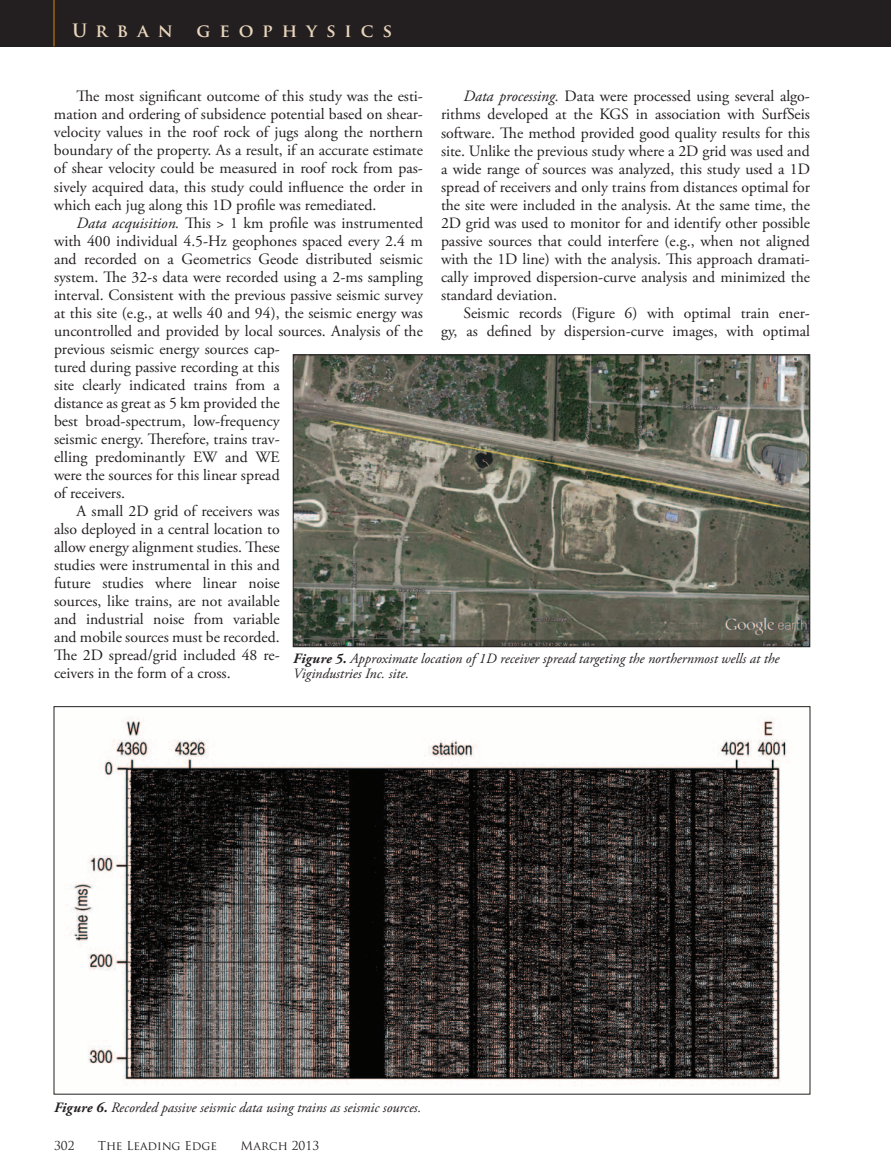
<style>
.page{position:relative;width:891px;height:1175px;background:#fff}
.page>*{position:absolute;margin:0;border:0;box-sizing:border-box;transform-origin:0 0}
.t1{font:700 18px "Trajan Pro";letter-spacing:.5em;color:#e9d6bd}
.t2{font:15.75px/18px "Adobe Garamond Pro";color:#231f20;text-align:justify}
.t3{font:italic 14.25px/15px "Adobe Garamond Pro";color:#231f20}
.t4{font:12px "Trajan Pro";color:#231f20}
.s1{font-style:italic}
.s2{font-weight:700}
</style>
<div class="page">
<div style="left:0;top:0;width:891px;height:46px;background:#231f20"></div>
<hr style="left:53px;top:0;width:2px;height:46px;background:#9e6512">
<img style="left:295px;top:356px;width:513px;height:289px">
<div style="left:293px;top:354px;width:517px;height:293px;border:1px solid #231f20"></div>
<img style="left:69px;top:718px;width:720px;height:368px">
<p class="t1" style="left:72px;top:20px;width:103px">Urban</p>
<p class="t1" style="left:196px;top:20px;width:197px">geophysics</p>
<p class="t2" style="left:54px;top:89px;width:371px;text-indent:23px">The most significant outcome of this study was the esti&shy;mation and ordering of subsidence potential based on shear&shy;velocity values in the roof rock of jugs along the northern boundary of the property. As a result, if an accurate estimate of shear velocity could be measured in roof rock from pas&shy;sively acquired data, this study could influence the order in which each jug along this 1D profile was remediated.</p>
<p class="t2" style="left:76px;top:215px;width:348px"><span class="s1">Data acquisition.</span> This &gt; 1 km profile was instrumented</p>
<p class="t2" style="left:54px;top:233px;width:370px">with 400 individual 4.5-Hz geophones spaced every 2.4 m</p>
<p class="t2" style="left:54px;top:251px;width:370px">and recorded on a Geometrics Geode distributed seismic</p>
<p class="t2" style="left:54px;top:269px;width:371px">system. The 32-s data were recorded using a 2-ms sampling</p>
<p class="t2" style="left:54px;top:287px;width:371px">interval. Consistent with the previous passive seismic survey</p>
<p class="t2" style="left:54px;top:305px;width:370px">at this site (e.g., at wells 40 and 94), the seismic energy was</p>
<p class="t2" style="left:54px;top:323px;width:370px">uncontrolled and provided by local sources. Analysis of the</p>
<p class="t2" style="left:54px;top:341px;width:227px">previous seismic energy sources cap-</p>
<p class="t2" style="left:54px;top:359px;width:227px">tured during passive recording at this</p>
<p class="t2" style="left:54px;top:377px;width:227px">site clearly indicated trains from a</p>
<p class="t2" style="left:54px;top:395px;width:227px">distance as great as 5 km provided the</p>
<p class="t2" style="left:54px;top:413px;width:227px">best broad-spectrum, low-frequency</p>
<p class="t2" style="left:54px;top:431px;width:227px">seismic energy. Therefore, trains trav-</p>
<p class="t2" style="left:54px;top:449px;width:227px">elling predominantly EW and WE</p>
<p class="t2" style="left:54px;top:467px;width:227px">were the sources for this linear spread</p>
<p class="t2" style="left:54px;top:485px;width:73px">of receivers.</p>
<p class="t2" style="left:77px;top:503px;width:205px">A small 2D grid of receivers was</p>
<p class="t2" style="left:54px;top:521px;width:227px">also deployed in a central location to</p>
<p class="t2" style="left:54px;top:539px;width:227px">allow energy alignment studies. These</p>
<p class="t2" style="left:54px;top:557px;width:227px">studies were instrumental in this and</p>
<p class="t2" style="left:54px;top:575px;width:227px">future studies where linear noise</p>
<p class="t2" style="left:54px;top:593px;width:227px">sources, like trains, are not available</p>
<p class="t2" style="left:54px;top:611px;width:227px">and industrial noise from variable</p>
<p class="t2" style="left:54px;top:629px;width:227px">and mobile sources must be recorded.</p>
<p class="t2" style="left:54px;top:647px;width:227px">The 2D spread/grid included 48 re-</p>
<p class="t2" style="left:54px;top:665px;width:178px">ceivers in the form of a cross.</p>
<p class="t2" style="left:441px;top:89px;width:371px;text-indent:22px"><span class="s1">Data processing.</span> Data were processed using several algo&shy;rithms developed at the KGS in association with SurfSeis software. The method provided good quality results for this site. Unlike the previous study where a 2D grid was used and a wide range of sources was analyzed, this study used a 1D spread of receivers and only trains from distances optimal for the site were included in the analysis. At the same time, the 2D grid was used to monitor for and identify other possible passive sources that could interfere (e.g., when not aligned with the 1D line) with the analysis. This approach dramati&shy;cally improved dispersion-curve analysis and minimized the standard deviation.</p>
<p class="t2" style="left:441px;top:305px;width:371px;text-align:right">Seismic records (Figure 6) with optimal train ener-<br>gy, as defined by dispersion-curve images, with optimal</p>
<p class="t3" style="left:293px;top:652px;width:488px"><span class="s2">Figure 5.</span> Approximate location of 1D receiver spread targeting the northernmost wells at the<br>Vigindustries Inc. site.</p>
<p class="t3" style="left:54px;top:1100px;width:369px"><span class="s2">Figure 6.</span> Recorded passive seismic data using trains as seismic sources.</p>
<p class="t4" style="left:54px;top:1139px;width:22px">302</p>
<p class="t4" style="left:98px;top:1139px;width:121px">The Leading Edge</p>
<p class="t4" style="left:241px;top:1139px;width:80px">March 2013</p>
</div>
